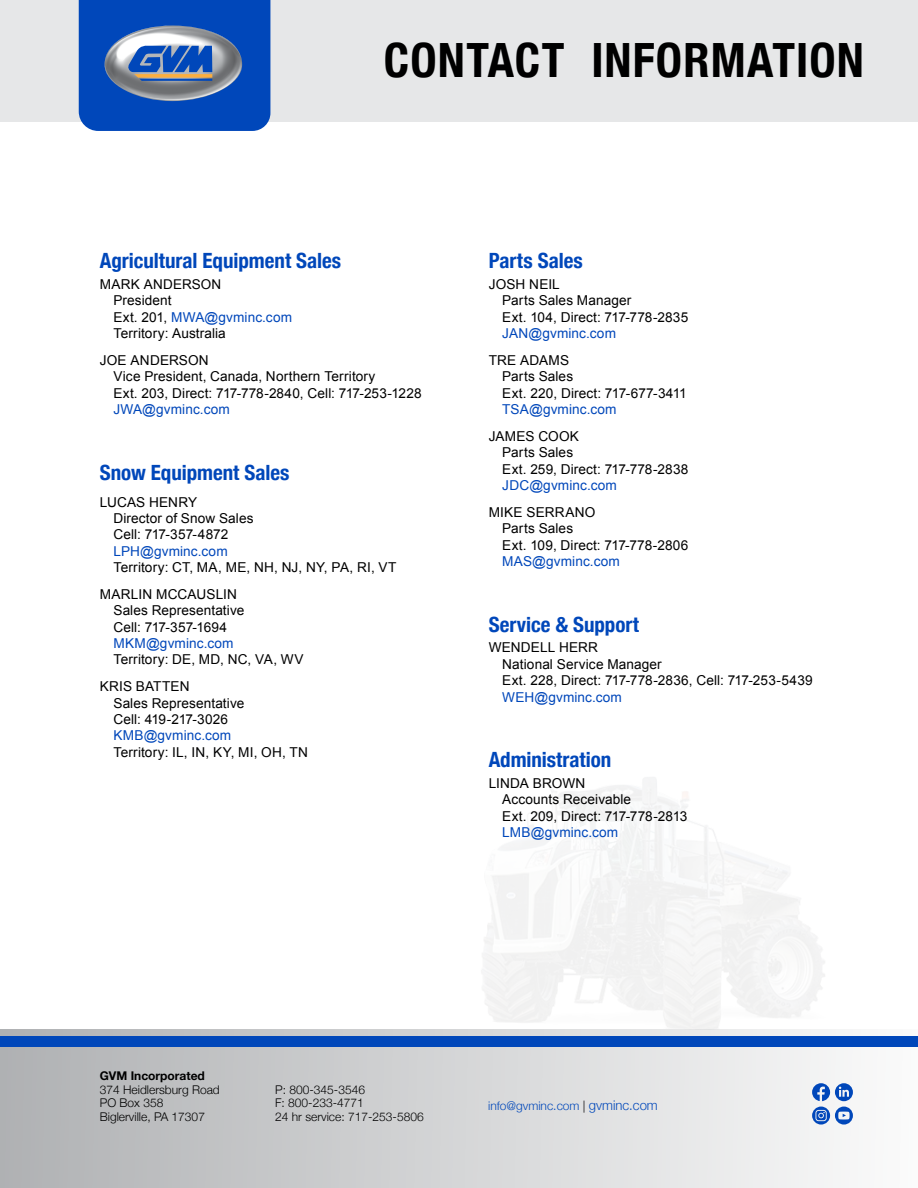
<style>
.page{position:relative;width:918px;height:1188px;background:#fff}
.page>*{position:absolute;margin:0;border:0;box-sizing:border-box;transform-origin:0 0}
.t1{font:700 condensed 47.25px "Helvetica Neue";letter-spacing:.025em;color:#000}
.t2{font:700 condensed 21px "Helvetica Neue";color:#0047ba}
.t3{font:13.65px/16.4px "Arial";letter-spacing:.01em;color:#000}
.t4{font:13.65px "Arial";letter-spacing:.01em;color:#0047ba}
.t5{font:13.5px "Arial";letter-spacing:.015em;color:#000}
.t6{font:300 12px/13.5px "Helvetica Neue";color:#000}
.t7{font:300 12px "Helvetica Neue";color:#0047ba}
.t8{font:700 12px "Helvetica Neue";color:#000}
.s1{font-size:13.65px}
.s2{color:#0047ba}
.s3{color:#000}
.s4{font-size:13.5px}
</style>
<div class="page">
<div style="left:0;top:0;width:918px;height:122px;background:#e6e7e8"></div>
<div style="left:0;top:1030px;width:918px;height:158px;background:linear-gradient(to right,#adafb3,#f7f8fa)"></div>
<svg style="left:79px;top:0;width:191px;height:131px;background:#2c60b5"></svg>
<div style="left:0;top:1036px;width:918px;height:10px;background:#0047ba"></div>
<svg style="left:812px;top:1107px;width:41px;height:18px"></svg>
<svg style="left:812px;top:1083px;width:41px;height:18px"></svg>
<h1 class="t1" style="left:384px;top:21px;width:482px">CONTACT INFORMATION</h1>
<h2 class="t2" style="left:100px;top:243px;width:243px">Agricultural Equipment Sales</h2>
<p class="t5" style="left:100px;top:275px;width:123px"><span class="s1">MARK</span> ANDERSON</p>
<p class="t3" style="left:113px;top:292px;width:180px">President<br>Ext. 201, <span class="s2">MWA@gvminc.com<br></span>Territory: Australia</p>
<p class="t3" style="left:113px;top:352px;width:310px;text-indent:-14px">JOE ANDERSON<br>Vice President, Canada, Northern Territory<br>Ext. 203, Direct: 717-778-2840, Cell: 717-253-1228</p>
<p class="t4" style="left:113px;top:400px;width:118px">JWA@gvminc.com</p>
<h2 class="t2" style="left:100px;top:455px;width:191px">Snow Equipment Sales</h2>
<p class="t3" style="left:113px;top:494px;width:142px;text-indent:-14px">LUCAS HENRY<br>Director of Snow Sales<br>Cell: 717-357-4872</p>
<p class="t4" style="left:113px;top:542px;width:116px">LPH@gvminc.com</p>
<p class="t3" style="left:100px;top:554px;width:298px;line-height:26.8px;text-indent:14px">Territory: CT, MA, ME, NH, NJ, NY, PA, RI, VT<br>MARLIN MCCAUSLIN</p>
<p class="t3" style="left:113px;top:602px;width:132px">Sales Representative<br>Cell: 717-357-1694</p>
<p class="t4" style="left:113px;top:634px;width:122px">MKM@gvminc.com</p>
<p class="t3" style="left:100px;top:646px;width:205px;line-height:26.8px;text-indent:14px">Territory: DE, MD, NC, VA, WV<br>KRIS BATTEN</p>
<p class="t3" style="left:113px;top:695px;width:132px">Sales Representative<br>Cell: 419-217-3026</p>
<p class="t4" style="left:113px;top:727px;width:119px">KMB@gvminc.com</p>
<p class="t3" style="left:113px;top:744px;width:196px">Territory: IL, IN, KY, MI, OH, TN</p>
<h2 class="t2" style="left:489px;top:243px;width:96px">Parts Sales</h2>
<p class="t3" style="left:502px;top:276px;width:188px;text-indent:-14px">JOSH NEIL<br>Parts Sales Manager<br>Ext. 104, Direct: 717-778-2835</p>
<p class="t4" style="left:502px;top:324px;width:115px">JAN@gvminc.com</p>
<p class="t3" style="left:502px;top:352px;width:186px;text-indent:-14px">TRE ADAMS<br>Parts Sales<br>Ext. 220, Direct: 717-677-3411</p>
<p class="t4" style="left:502px;top:400px;width:116px">TSA@gvminc.com</p>
<p class="t3" style="left:502px;top:428px;width:188px;text-indent:-14px">JAMES COOK<br>Parts Sales<br>Ext. 259, Direct: 717-778-2838</p>
<p class="t4" style="left:502px;top:476px;width:116px">JDC@gvminc.com</p>
<p class="t3" style="left:502px;top:504px;width:188px;text-indent:-14px">MIKE SERRANO<br>Parts Sales<br>Ext. 109, Direct: 717-778-2806</p>
<p class="t4" style="left:502px;top:552px;width:119px">MAS@gvminc.com</p>
<h2 class="t2" style="left:489px;top:607px;width:152px">Service &amp; Support</h2>
<p class="t3" style="left:502px;top:640px;width:312px;text-indent:-14px">WENDELL HERR<br>National Service Manager<br>Ext. 228, Direct: 717-778-2836, Cell: 717-253-5439</p>
<p class="t4" style="left:502px;top:688px;width:121px">WEH@gvminc.com</p>
<h2 class="t2" style="left:489px;top:742px;width:124px">Administration</h2>
<p class="t3" style="left:502px;top:775px;width:186px;text-indent:-14px">LINDA BROWN<br>Accounts Receivable<br>Ext. 209, Direct: 717-778-2813</p>
<p class="t4" style="left:502px;top:823px;width:118px">LMB@gvminc.com</p>
<p class="t8" style="left:100px;top:1066px;width:107px">GVM Incorporated</p>
<p class="t6" style="left:100px;top:1082px;width:122px">374 Heidlersburg Road<br>PO Box 358<br>Biglerville, PA 17307</p>
<p class="t6" style="left:275px;top:1082px;width:150px">P: 800-345-3546<br>F: 800-233-4771<br>24 hr service: 717-253-5806</p>
<p class="t7" style="left:488px;top:1096px;width:171px">info@gvminc.com <span class="s3">|</span> <span class="s4">gvminc.com</span></p>
</div>
